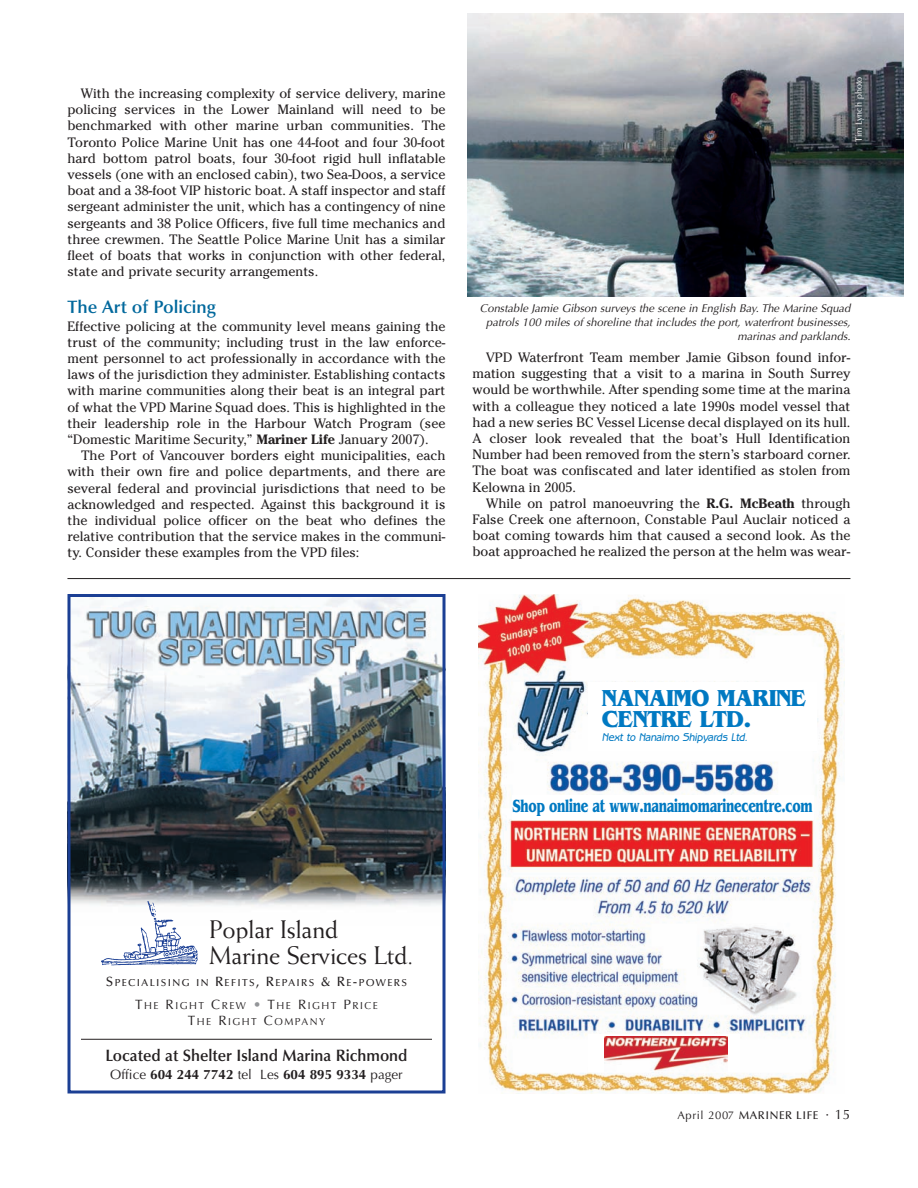
<style>
.page{position:relative;width:918px;height:1188px;background:#fff}
.page>*{position:absolute;margin:0;border:0;box-sizing:border-box;transform-origin:0 0}
.t1{font:25.5px/25.5px "Weiss";letter-spacing:-.015em;color:#231f20}
.t2{font:700 24.3px/21.5px "Benguiat";letter-spacing:-.02em;color:#0079c2;scale:.95 1}
.t3{font:700 18.45px "Benguiat";letter-spacing:-.02em;color:#0079c2;scale:.68 1}
.t4{font:600 18px "Optima";color:#00689c}
.t5{font:600 16.5px "Optima";color:#231f20;scale:.95 1}
.t6{font:13.5px/16.2px "Cheltenham";color:#231f20;text-align:justify}
.t7{font:700 13.5px "Optima";color:#231f20}
.t8{font:italic 500 11.4px "Benguiat Gothic";color:#0079c2;scale:.95 1}
.t9{font:italic 11.25px/13.8px "Optima";color:#231f20;text-align:right}
.t10{font:500 11.25px "Optima";letter-spacing:.05em;color:#231f20}
.t11{font:10.2px/16.5px "Optima";letter-spacing:.15em;color:#231f20;text-align:center}
.t12{font:500 10.2px "Optima";letter-spacing:.135em;color:#231f20}
.t13{font:9px "Optima";color:#fff}
.s1{font-weight:700}
.s2{font-size:13.5px}
.s3{font-size:13.5px;color:#939598}
.s4{font-weight:400}
.s5{font-weight:400;font-size:13.5px}
</style>
<div class="page">
<hr style="left:67px;top:578px;width:783px;height:1px;background:#231f20">
<img style="left:468px;top:14px;width:436px;height:283px">
<img style="left:72px;top:598px;width:370px;height:308px">
<img style="left:100px;top:899px;width:101px;height:67px">
<hr style="left:81px;top:1039px;width:351px;height:1px;background:#231f20">
<div style="left:68px;top:594px;width:378px;height:500px;border:3px solid #1b3f94"></div>
<img style="left:479px;top:594px;width:365px;height:500px">
<div style="left:588px;top:682px;width:229px;height:69px;background:#fff"></div>
<div style="left:512px;top:796px;width:301px;height:24px;background:#fff"></div>
<div style="left:589px;top:1034px;width:151px;height:37px;background:#fff"></div>
<img style="left:605px;top:1037px;width:122px;height:34px">
<p class="t6" style="left:67px;top:87px;width:380px;text-indent:14px">With the increasing complexity of service delivery, marine policing services in the Lower Mainland will need to be benchmarked with other marine urban communities. The Toronto Police Marine Unit has one 44-foot and four 30-foot hard bottom patrol boats, four 30-foot rigid hull inflatable vessels (one with an enclosed cabin), two Sea-Doos, a service boat and a 38-foot VIP historic boat. A staff inspector and staff sergeant administer the unit, which has a contingency of nine sergeants and 38 Police Officers, five full time mechanics and three crewmen. The Seattle Police Marine Unit has a similar fleet of boats that works in conjunction with other federal, state and private security arrangements.</p>
<h3 class="t4" style="left:68px;top:299px;width:150px">The Art of Policing</h3>
<p class="t6" style="left:68px;top:319px;width:380px">Effective policing at the community level means gaining the trust of the community; including trust in the law enforce&shy;ment personnel to act professionally in accordance with the laws of the jurisdiction they administer. Establishing contacts with marine communities along their beat is an integral part of what the VPD Marine Squad does. This is highlighted in the their leadership role in the Harbour Watch Program (see “Domestic Maritime Security,” <span class="s1">Mariner Life</span> January 2007).</p>
<p class="t6" style="left:68px;top:449px;width:379px;text-indent:14px">The Port of Vancouver borders eight municipalities, each with their own fire and police departments, and there are several federal and provincial jurisdictions that need to be acknowledged and respected. Against this background it is the individual police officer on the beat who defines the relative contribution that the service makes in the communi&shy;ty. Consider these examples from the VPD files:</p>
<p class="t13" style="left:855px;top:142px;width:66px;rotate:-90deg">Tim Lynch photo</p>
<p class="t9" style="left:480px;top:303px;width:374px">Constable Jamie Gibson surveys the scene in English Bay.The Marine Squad patrols 100 miles of shoreline that includes the port, waterfront businesses, marinas and parklands.</p>
<p class="t6" style="left:472px;top:351px;width:380px;text-indent:14px">VPD Waterfront Team member Jamie Gibson found infor&shy;mation suggesting that a visit to a marina in South Surrey would be worthwhile. After spending some time at the marina with a colleague they noticed a late 1990s model vessel that had a new series BC Vessel License decal displayed on its hull.<br>A closer look revealed that the boat’s Hull Identification Number had been removed from the stern’s starboard corner.<br>The boat was confiscated and later identified as stolen from Kelowna in 2005.</p>
<p class="t6" style="left:473px;top:496px;width:380px;text-indent:13px">While on patrol manoeuvring the <span class="s1">R.G. McBeath</span> through False Creek one afternoon, Constable Paul Auclair noticed a boat coming towards him that caused a second look. As the boat approached he realized the person at the helm was wear-</p>
<h1 class="t1" style="left:209px;top:919px;width:206px">Poplar Island<br>Marine Services Ltd.</h1>
<p class="t12" style="left:106px;top:979px;width:303px"><span class="s2">S</span>PECIALISING IN <span class="s2">R</span>EFITS<span class="s2">, R</span>EPAIRS <span class="s2">&amp; R</span>E<span class="s2">-</span>POWERS</p>
<p class="t11" style="left:135px;top:998px;width:244px"><span class="s2">T</span>HE <span class="s2">R</span>IGHT <span class="s2">C</span>REW <span class="s3">•</span> <span class="s2">T</span>HE <span class="s2">R</span>IGHT <span class="s2">P</span>RICE<br><span class="s2">T</span>HE <span class="s2">R</span>IGHT <span class="s2">C</span>OMPANY</p>
<p class="t5" style="left:105px;top:1049px;width:320px">Located at Shelter Island Marina Richmond</p>
<p class="t7" style="left:110px;top:1069px;width:294px"><span class="s4">Office</span> 604 244 7742 <span class="s4">tel Les</span> 604 895 9334 <span class="s4">pager</span></p>
<h2 class="t2" style="left:602px;top:689px;width:216px">NANAIMO MARINE<br>CENTRE LTD.</h2>
<p class="t8" style="left:602px;top:733px;width:157px">Next to Nanaimo Shipyards Ltd.</p>
<h3 class="t3" style="left:512px;top:799px;width:443px">Shop online at www.nanaimomarinecentre.com</h3>
<p class="t10" style="left:677px;top:1111px;width:175px"><span class="s4">April 2007</span> MARINER LIFE <span class="s5">· 15</span></p>
</div>
